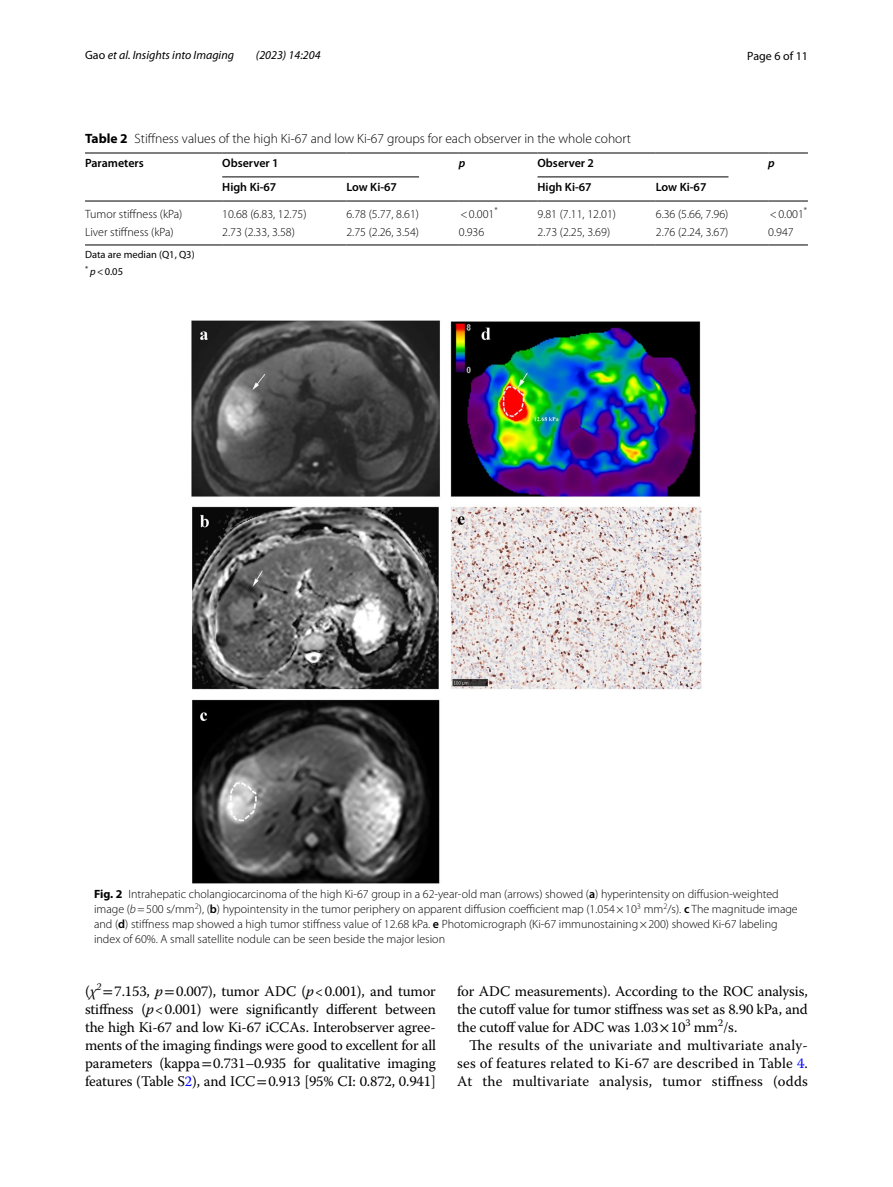
<style>
.page{position:relative;width:893px;height:1187px;background:#fff}
.page>*{position:absolute;margin:0;border:0;box-sizing:border-box;transform-origin:0 0}
.t1{font:14.7px/18px "Warnock Pro";letter-spacing:-.01em;color:#000;text-align:justify}
.t2{font:300 13.5px "Myriad Pro";color:#000}
.t3{font:300 12px/15px "Myriad Pro";color:#000}
.t4{font:600 12px "Myriad Pro";color:#000}
.t5{font:italic 12px "Myriad Pro";color:#000}
.t6{font:12px "Myriad Pro";color:#000}
.t7{font:italic 600 12px "Myriad Pro";color:#000}
.t8{font:10.5px/17px "Myriad Pro";color:#000}
.s1{font-style:normal}
.s2{font-weight:700}
.s3{font-style:italic}
.s4{font-weight:600}
.s5{font-family:"STIX"}
.s6{color:#00f}
</style>
<div class="page">
<hr style="left:85px;top:153px;width:137px;height:1px;background:#000">
<hr style="left:85px;top:201px;width:137px;height:1px;background:#000">
<hr style="left:222px;top:153px;width:124px;height:1px;background:#000">
<hr style="left:346px;top:153px;width:113px;height:1px;background:#000">
<hr style="left:459px;top:153px;width:78px;height:1px;background:#000">
<hr style="left:459px;top:201px;width:78px;height:1px;background:#000">
<hr style="left:537px;top:153px;width:119px;height:1px;background:#000">
<hr style="left:656px;top:153px;width:112px;height:1px;background:#000">
<hr style="left:768px;top:153px;width:40px;height:1px;background:#000">
<hr style="left:768px;top:201px;width:40px;height:1px;background:#000">
<hr style="left:222px;top:201px;width:124px;height:1px;background:#000">
<hr style="left:346px;top:201px;width:113px;height:1px;background:#000">
<hr style="left:537px;top:201px;width:119px;height:1px;background:#000">
<hr style="left:656px;top:201px;width:112px;height:1px;background:#000">
<hr style="left:85px;top:245px;width:137px;height:1px;background:#000">
<hr style="left:222px;top:245px;width:124px;height:1px;background:#000">
<hr style="left:346px;top:245px;width:113px;height:1px;background:#000">
<hr style="left:459px;top:245px;width:78px;height:1px;background:#000">
<hr style="left:537px;top:245px;width:119px;height:1px;background:#000">
<hr style="left:656px;top:245px;width:112px;height:1px;background:#000">
<hr style="left:768px;top:245px;width:40px;height:1px;background:#000">
<hr style="left:222px;top:177px;width:197px;height:1px;background:#000">
<hr style="left:537px;top:177px;width:191px;height:1px;background:#000">
<img style="left:191px;top:321px;width:511px;height:562px">
<p class="t5" style="left:85px;top:48px;width:151px"><span class="s1">Gao</span> et al. Insights into Imaging</p>
<p class="t5" style="left:256px;top:48px;width:66px">(2023) 14:204</p>
<p class="t6" style="left:747px;top:48px;width:62px">Page 6 of 11</p>
<p class="t2" style="left:85px;top:131px;width:547px"><span class="s2">Table 2</span> Stiffness values of the high Ki-67 and low Ki-67 groups for each observer in the whole cohort</p>
<p class="t4" style="left:85px;top:156px;width:60px">Parameters</p>
<p class="t4" style="left:222px;top:156px;width:58px">Observer 1</p>
<p class="t7" style="left:459px;top:156px;width:8px">p</p>
<p class="t4" style="left:537px;top:156px;width:58px">Observer 2</p>
<p class="t7" style="left:768px;top:156px;width:8px">p</p>
<p class="t4" style="left:222px;top:179px;width:56px">High Ki-67</p>
<p class="t4" style="left:346px;top:179px;width:52px">Low Ki-67</p>
<p class="t4" style="left:537px;top:179px;width:56px">High Ki-67</p>
<p class="t4" style="left:656px;top:179px;width:52px">Low Ki-67</p>
<p class="t3" style="left:85px;top:207px;width:99px">Tumor stiffness (kPa)</p>
<p class="t3" style="left:222px;top:207px;width:86px">10.68 (6.83, 12.75)</p>
<p class="t3" style="left:346px;top:207px;width:74px">6.78 (5.77, 8.61)</p>
<p class="t3" style="left:460px;top:207px;width:39px">&lt;0.001<sup>*</sup></p>
<p class="t3" style="left:537px;top:207px;width:80px">9.81 (7.11, 12.01)</p>
<p class="t3" style="left:656px;top:207px;width:74px">6.36 (5.66, 7.96)</p>
<p class="t3" style="left:770px;top:207px;width:39px">&lt;0.001<sup>*</sup></p>
<p class="t3" style="left:85px;top:225px;width:90px">Liver stiffness (kPa)</p>
<p class="t3" style="left:222px;top:225px;width:74px">2.73 (2.33, 3.58)</p>
<p class="t3" style="left:346px;top:225px;width:74px">2.75 (2.26, 3.54)</p>
<p class="t3" style="left:459px;top:225px;width:27px">0.936</p>
<p class="t3" style="left:537px;top:225px;width:74px">2.73 (2.25, 3.69)</p>
<p class="t3" style="left:656px;top:225px;width:74px">2.76 (2.24, 3.67)</p>
<p class="t3" style="left:768px;top:225px;width:27px">0.947</p>
<p class="t8" style="left:85px;top:246px;width:111px">Data are median (Q1, Q3) <sup>*</sup> <span class="s3">p</span>&lt;0.05</p>
<p class="t3" style="left:94px;top:886px;width:705px"><span class="s2">Fig. 2</span> Intrahepatic cholangiocarcinoma of the high Ki-67 group in a 62-year-old man (arrows) showed (<span class="s4">a</span>) hyperintensity on diffusion-weighted image (<span class="s3">b</span>=500 s/mm<sup>2</sup>), (<span class="s4">b</span>) hypointensity in the tumor periphery on apparent diffusion coefficient map (1.054× -10<sup>3</sup> mm<sup>2</sup>/s). <span class="s4">c</span> The magnitude image and (<span class="s4">d</span>) stiffness map showed a high tumor stiffness value of 12.68 kPa. <span class="s4">e</span> Photomicrograph (Ki-67 immunostaining×200) showed Ki-67 labeling index of 60%. A small satellite nodule can be seen beside the major lesion</p>
<p class="t1" style="left:85px;top:981px;width:352px">(<span class="s3">χ</span><sup>2</sup> <span class="s5">=</span>7.153, <span class="s3">p</span><span class="s5">=</span>0.007), tumor ADC (<span class="s3">p</span>&lt;0.001), and tumor stiffness (<span class="s3">p</span>&lt;0.001) were significantly different between the high Ki-67 and low Ki-67 iCCAs. Interobserver agree&shy;ments of the imaging findings were good to excellent for all parameters (kappa<span class="s5">=</span>0.731–0.935 for qualitative imaging features (Table S<span class="s6">2</span>), and ICC<span class="s5">=</span>0.913 [95% CI: 0.872, 0.941]</p>
<p class="t1" style="left:457px;top:981px;width:352px">for ADC measurements). According to the ROC analysis, the cutoff value for tumor stiffness was set as 8.90 kPa, and the cutoff value for ADC was 1.03<span class="s5">×</span> -10<sup>3</sup> mm<sup>2</sup>/s.</p>
<p class="t1" style="left:457px;top:1035px;width:352px;text-indent:12px">The results of the univariate and multivariate analy&shy;ses of features related to Ki-67 are described in Table <span class="s6">4</span>.<br>At the multivariate analysis, tumor stiffness (odds</p>
</div>
